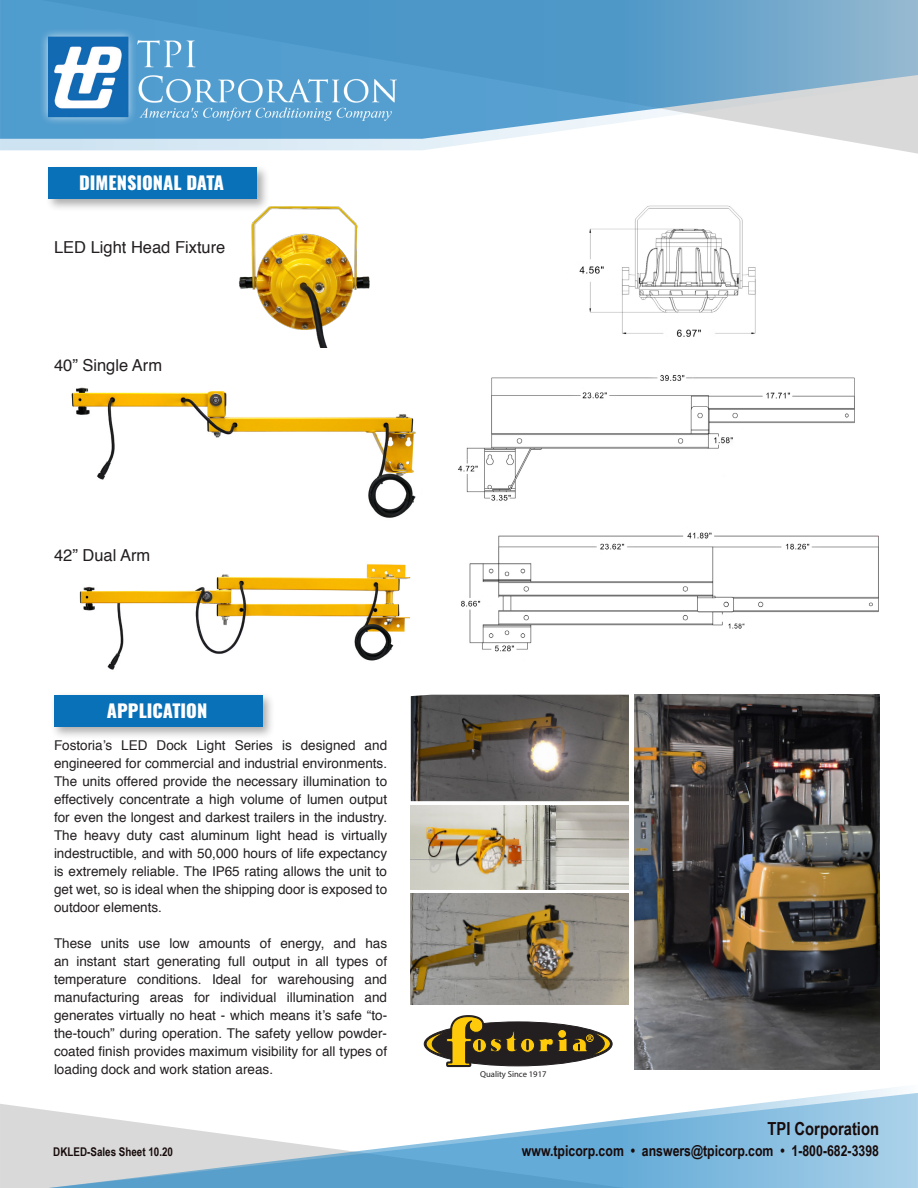
<style>
.page{position:relative;width:918px;height:1188px;background:#fff}
.page>*{position:absolute;margin:0;border:0;box-sizing:border-box;transform-origin:0 0}
.t1{font:800 18px "Oswald";color:#fff}
.t2{font:700 18px "Arial Narrow";color:#180b0b}
.t3{font:16.5px "Helvetica";color:#231f20}
.t4{font:700 15px "Arial Narrow";color:#180b0b}
.t5{font:13.5px/18px "Helvetica";color:#231f20;text-align:justify}
.t6{font:700 12px "Arial Narrow";color:#180b0b}
.t7{font:8.55px "Lucida Sans Unicode";color:#231f20}
</style>
<div class="page">
<img style="left:579px;top:205px;width:177px;height:132px">
<div style="left:45px;top:164px;width:225px;height:48px;background:#231f20;opacity:.37"></div>
<div style="left:48px;top:167px;width:209px;height:32px;background:#0971b7"></div>
<div style="left:51px;top:692px;width:225px;height:48px;background:#231f20;opacity:.37"></div>
<div style="left:54px;top:695px;width:209px;height:32px;background:#0971b7"></div>
<img style="left:461px;top:532px;width:418px;height:120px">
<img style="left:458px;top:375px;width:397px;height:126px">
<img style="left:79px;top:564px;width:332px;height:106px">
<img style="left:71px;top:347px;width:345px;height:171px">
<img style="left:411px;top:805px;width:218px;height:84px">
<svg style="left:0;top:0;width:918px;height:150px;background:#7db1d3"></svg>
<div style="left:0;top:1104px;width:49px;height:84px;background:#d9d9d9"></div>
<svg style="left:49px;top:1093px;width:869px;height:95px"></svg>
<div style="left:38px;top:27px;width:99px;height:99px;background:#fff;opacity:.75"></div>
<img style="left:48px;top:35px;width:85px;height:85px">
<img style="left:134px;top:36px;width:265px;height:86px">
<img style="left:411px;top:894px;width:218px;height:111px">
<img style="left:411px;top:695px;width:218px;height:106px">
<img style="left:634px;top:695px;width:245px;height:374px">
<div style="left:424px;top:1022px;width:188px;height:44px;background:#231f20;border-radius:50%"></div>
<div style="left:558px;top:1029px;width:9px;height:9px;border:1px solid #231f20;border-radius:50%"></div>
<svg style="left:426px;top:1015px;width:91px;height:53px"></svg>
<svg style="left:521px;top:1038px;width:14px;height:14px"></svg>
<div style="left:520px;top:1038px;width:15px;height:14px;border:1px solid #231f20;border-radius:50%"></div>
<svg style="left:539px;top:1030px;width:72px;height:29px"></svg>
<div style="left:586px;top:1035px;width:7px;height:7px;border:1px solid #feca0a;border-radius:50%"></div>
<img style="left:235px;top:183px;width:135px;height:164px">
<svg style="left:413px;top:484px;width:3px;height:14px"></svg>
<svg style="left:391px;top:634px;width:11px;height:13px"></svg>
<p class="t1" style="left:79px;top:173px;width:146px">DIMENSIONAL DATA</p>
<p class="t3" style="left:54px;top:234px;width:173px">LED Light Head Fixture</p>
<p class="t3" style="left:54px;top:353px;width:110px">40” Single Arm</p>
<p class="t3" style="left:54px;top:542px;width:98px">42” Dual Arm</p>
<p class="t1" style="left:107px;top:701px;width:102px">APPLICATION</p>
<p class="t5" style="left:54px;top:737px;width:335px">Fostoria’s LED Dock Light Series is designed and engineered for commercial and industrial environments.<br>The units offered provide the necessary illumination to effectively concentrate a high volume of lumen output for even the longest and darkest trailers in the industry.<br>The heavy duty cast aluminum light head is virtually indestructible, and with 50,000 hours of life expectancy is extremely reliable. The IP65 rating allows the unit to get wet, so is ideal when the shipping door is exposed to outdoor elements.</p>
<p class="t5" style="left:54px;top:935px;width:335px">These units use low amounts of energy, and has an instant start generating full output in all types of temperature conditions. Ideal for warehousing and manufacturing areas for individual illumination and generates virtually no heat - which means it’s safe “to&shy;the-touch” during operation. The safety yellow powder&shy;coated finish provides maximum visibility for all types of loading dock and work station areas.</p>
<p class="t7" style="left:480px;top:1068px;width:68px">Quality Since 1917</p>
<p class="t2" style="left:768px;top:1115px;width:113px">TPI Corporation</p>
<p class="t6" style="left:53px;top:1143px;width:121px">DKLED-Sales Sheet 10.20</p>
<p class="t4" style="left:522px;top:1139px;width:359px">www.tpicorp.com • answers@tpicorp.com • 1-800-682-3398</p>
</div>
